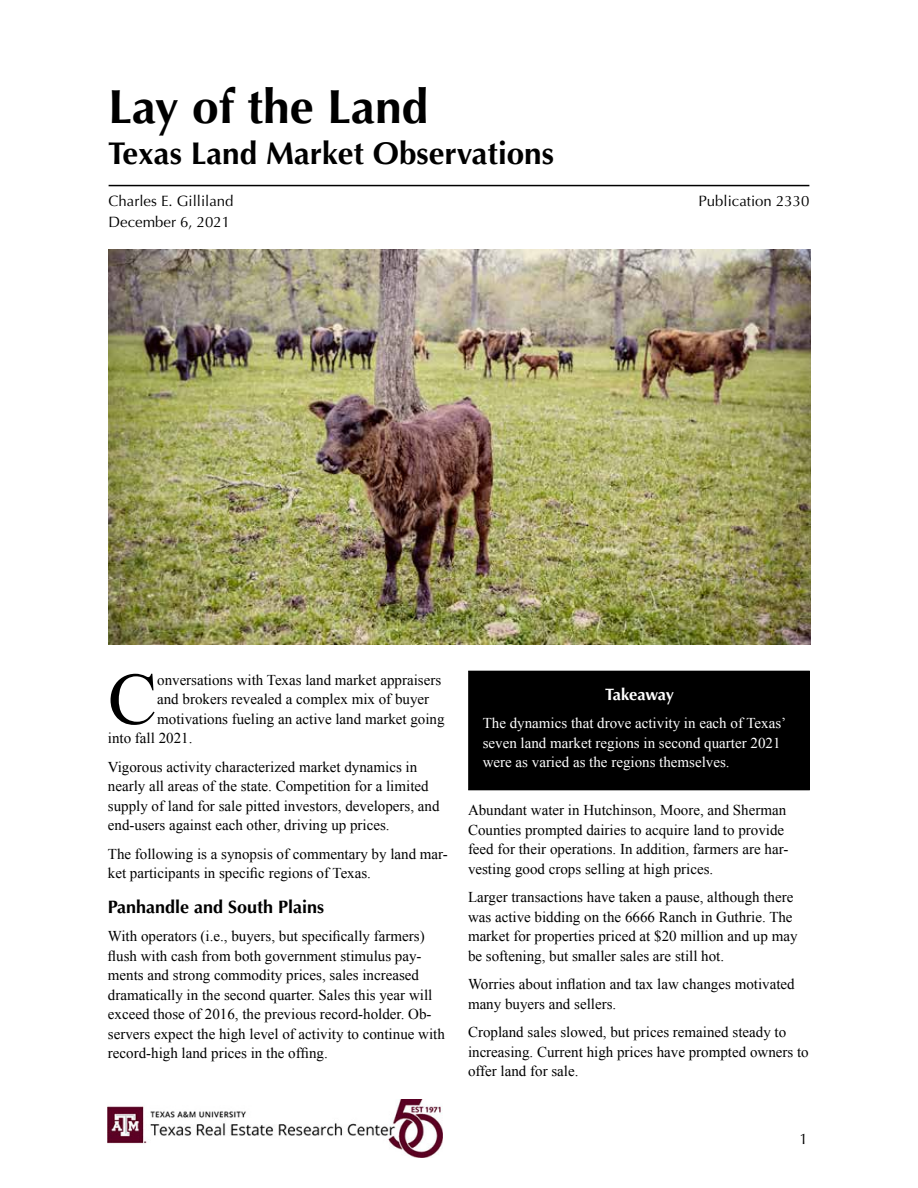
<style>
.page{position:relative;width:918px;height:1188px;background:#fff}
.page>*{position:absolute;margin:0;border:0;box-sizing:border-box;transform-origin:0 0}
.t1{font:73.95px "Times New Roman";color:#000}
.t2{font:700 48px "Optima";color:#000}
.t3{font:700 31.5px "Optima";color:#000}
.t4{font:700 18px "Optima LT Std";color:#000}
.t5{font:700 16.5px "Optima LT Std";letter-spacing:-.02em;color:#fff}
.t6{font:15px/19.5px "Times New Roman";color:#000}
.t7{font:15px/19.5px "Times New Roman";color:#fff}
.t8{font:15px "Optima LT Std";color:#000}
.t9{font:15px "Optima";color:#000}
</style>
<div class="page">
<img style="left:108px;top:1100px;width:334px;height:58px">
<div style="left:469px;top:671px;width:340px;height:119px;background:#000"></div>
<div style="left:468px;top:671px;width:342px;height:119px;border:1px solid #000"></div>
<hr style="left:109px;top:185px;width:700px;height:1px;background:#000">
<img style="left:109px;top:250px;width:701px;height:395px">
<h2 class="t2" style="left:108px;top:79px;width:322px">Lay of the Land</h2>
<h3 class="t3" style="left:108px;top:135px;width:447px">Texas Land Market Observations</h3>
<p class="t9" style="left:109px;top:192px;width:127px">Charles E. Gilliland</p>
<p class="t8" style="left:109px;top:213px;width:123px">December 6, 2021</p>
<p class="t8" style="left:698px;top:193px;width:112px">Publication 2330</p>
<h1 class="t1" style="left:108px;top:649px;width:51px">C</h1>
<p class="t6" style="left:157px;top:670px;width:286px">onversations with Texas land market appraisers</p>
<p class="t6" style="left:157px;top:689px;width:274px">and brokers revealed a complex mix of buyer</p>
<p class="t6" style="left:157px;top:709px;width:289px">motivations fueling an active land market going</p>
<p class="t6" style="left:108px;top:728px;width:86px">into fall 2021.</p>
<p class="t6" style="left:108px;top:757px;width:333px">Vigorous activity characterized market dynamics in nearly all areas of the state. Competition for a limited supply of land for sale pitted investors, developers, and end-users against each other, driving up prices.</p>
<p class="t6" style="left:108px;top:844px;width:342px">The following is a synopsis of commentary by land mar&shy;ket participants in specific regions of Texas.</p>
<p class="t4" style="left:108px;top:896px;width:218px">Panhandle and South Plains</p>
<p class="t6" style="left:108px;top:926px;width:339px">With operators (i.e., buyers, but specifically farmers) flush with cash from both government stimulus pay&shy;ments and strong commodity prices, sales increased dramatically in the second quarter. Sales this year will exceed those of 2016, the previous record-holder. Ob&shy;servers expect the high level of activity to continue with record-high land prices in the offing.</p>
<p class="t5" style="left:605px;top:684px;width:70px">Takeaway</p>
<p class="t7" style="left:483px;top:713px;width:305px">The dynamics that drove activity in each of Texas’ seven land market regions in second quarter 2021 were as varied as the regions themselves.</p>
<p class="t6" style="left:468px;top:800px;width:322px">Abundant water in Hutchinson, Moore, and Sherman Counties prompted dairies to acquire land to provide feed for their operations. In addition, farmers are har&shy;vesting good crops selling at high prices.</p>
<p class="t6" style="left:468px;top:887px;width:331px">Larger transactions have taken a pause, although there was active bidding on the 6666 Ranch in Guthrie. The market for properties priced at $20 million and up may be softening, but smaller sales are still hot.</p>
<p class="t6" style="left:468px;top:974px;width:328px">Worries about inflation and tax law changes motivated many buyers and sellers.</p>
<p class="t6" style="left:468px;top:1022px;width:342px">Cropland sales slowed, but prices remained steady to increasing. Current high prices have prompted owners to offer land for sale.</p>
<p class="t8" style="left:800px;top:1130px;width:10px">1</p>
</div>
